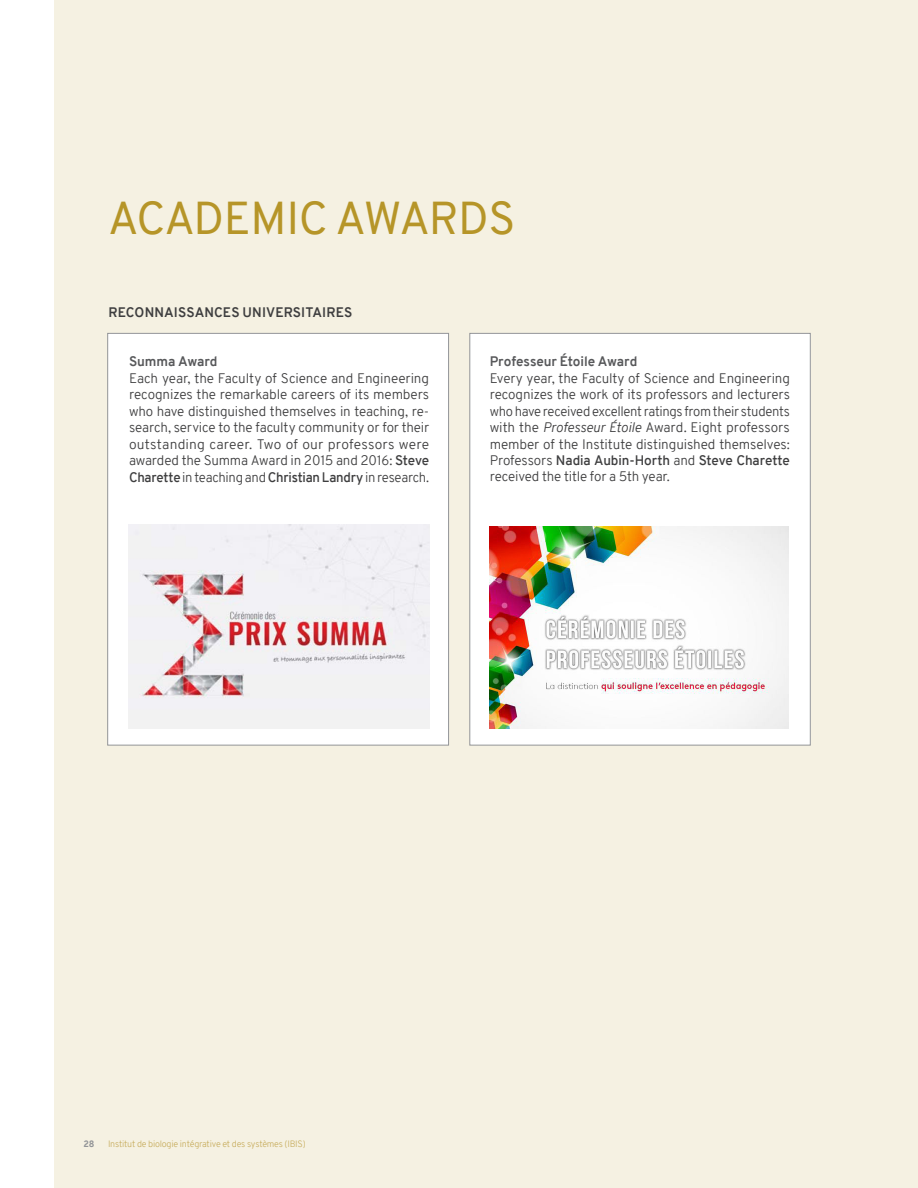
<style>
.page{position:relative;width:918px;height:1188px;background:#fff}
.page>*{position:absolute;margin:0;border:0;box-sizing:border-box;transform-origin:0 0}
.titre{font:45px "Overpass";letter-spacing:-.02em;color:#b69528}
.texte_courant{font:300 13.5px/16.5px "Overpass";letter-spacing:-.015em;color:#3e3e3f;text-align:justify}
.texte_courant-2{font:700 13.5px "Overpass";letter-spacing:-.005em;color:#57585a}
.sous-titre_caps_9pt{font:700 13.5px "Overpass";letter-spacing:.005em;color:#3e3e3f}
.t1{font:300 9px "Overpass";letter-spacing:-.025em;color:#c9af61}
.t2{font:800 9px "Overpass";color:#939598}
.s1{font-weight:600}
.s2{font-style:italic}
</style>
<div class="page">
<div style="left:54px;top:0;width:864px;height:1188px;background:#f5f1e2"></div>
<div style="left:108px;top:333px;width:341px;height:412px;background:#fff"></div>
<img style="left:129px;top:525px;width:300px;height:204px">
<div style="left:107px;top:333px;width:342px;height:413px;border:1px solid #939598"></div>
<div style="left:470px;top:333px;width:340px;height:412px;background:#fff"></div>
<img style="left:490px;top:527px;width:299px;height:202px">
<div style="left:469px;top:333px;width:342px;height:413px;border:1px solid #939598"></div>
<p class="titre" style="left:108px;top:186px;width:409px">ACADEMIC AWARDS</p>
<p class="sous-titre_caps_9pt" style="left:108px;top:302px;width:246px">RECONNAISSANCES UNIVERSITAIRES</p>
<p class="texte_courant-2" style="left:129px;top:352px;width:90px">Summa Award</p>
<p class="texte_courant" style="left:129px;top:370px;width:302px">Each year, the Faculty of Science and Engineering recognizes the remarkable careers of its members who have distinguished themselves in teaching, re&shy;search, service to the faculty community or for their outstanding career. Two of our professors were awarded the Summa Award in 2015 and 2016: <span class="s1">Steve Charette</span> in teaching and <span class="s1">Christian Landry</span> in research.</p>
<p class="texte_courant-2" style="left:490px;top:352px;width:149px">Professeur Étoile Award</p>
<p class="texte_courant" style="left:490px;top:370px;width:302px">Every year, the Faculty of Science and Engineering recognizes the work of its professors and lecturers who have received excellent ratings from their students with the <span class="s2">Professeur Étoile</span> Award. Eight professors member of the Institute distinguished themselves:<br>Professors <span class="s1">Nadia Aubin-Horth</span> and <span class="s1">Steve Charette </span>received the title for a 5th year.</p>
<p class="t2" style="left:84px;top:1138px;width:12px">28</p>
<p class="t1" style="left:108px;top:1138px;width:199px">Institut de biologie intégrative et des systèmes (IBIS)</p>
</div>
